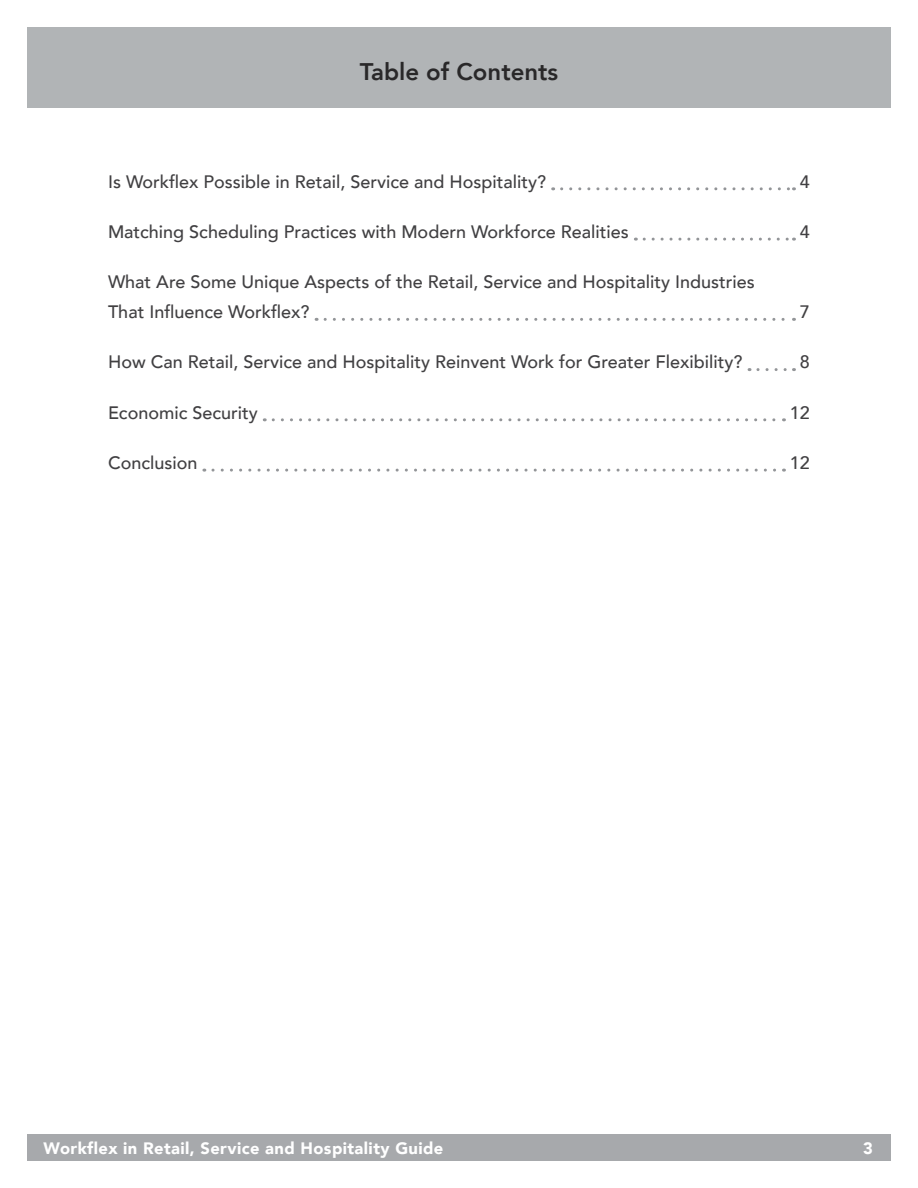
<style>
.page{position:relative;width:918px;height:1188px;background:#fff}
.page>*{position:absolute;margin:0;border:0;box-sizing:border-box;transform-origin:0 0}
.t1{font:800 24px "Avenir";color:#292829}
.t2{font:500 18px/30px "Avenir";color:#414042}
.t3{font:900 16.5px "Avenir";letter-spacing:.025em;color:#fff}
</style>
<div class="page">
<div style="left:27px;top:1134px;width:864px;height:27px;background:#a7a9ac"></div>
<svg style="left:562px;top:187px;width:232px;height:3px"></svg>
<svg style="left:644px;top:238px;width:150px;height:3px"></svg>
<svg style="left:325px;top:318px;width:469px;height:3px"></svg>
<svg style="left:758px;top:368px;width:36px;height:3px"></svg>
<svg style="left:273px;top:418px;width:511px;height:3px"></svg>
<svg style="left:213px;top:469px;width:571px;height:3px"></svg>
<div style="left:27px;top:27px;width:864px;height:81px;background:#b1b4b6"></div>
<h1 class="t1" style="left:360px;top:52px;width:200px">Table of Contents</h1>
<p class="t2" style="left:108px;top:165px;width:440px">Is Workflex Possible in Retail, Service and Hospitality?</p>
<p class="t2" style="left:800px;top:165px;width:12px">4</p>
<p class="t2" style="left:108px;top:216px;width:522px">Matching Scheduling Practices with Modern Workforce Realities</p>
<p class="t2" style="left:800px;top:216px;width:12px">4</p>
<p class="t2" style="left:108px;top:266px;width:648px">What Are Some Unique Aspects of the Retail, Service and Hospitality Industries<br>That Influence Workflex?</p>
<p class="t2" style="left:800px;top:296px;width:12px">7</p>
<p class="t2" style="left:108px;top:346px;width:636px">How Can Retail, Service and Hospitality Reinvent Work for Greater Flexibility?</p>
<p class="t2" style="left:800px;top:346px;width:12px">8</p>
<p class="t2" style="left:108px;top:396px;width:151px">Economic Security</p>
<p class="t2" style="left:790px;top:396px;width:22px">12</p>
<p class="t2" style="left:108px;top:447px;width:91px">Conclusion</p>
<p class="t2" style="left:790px;top:447px;width:22px">12</p>
<p class="t3" style="left:44px;top:1134px;width:401px">Workflex in Retail, Service and Hospitality Guide</p>
<p class="t3" style="left:863px;top:1134px;width:11px">3</p>
</div>
